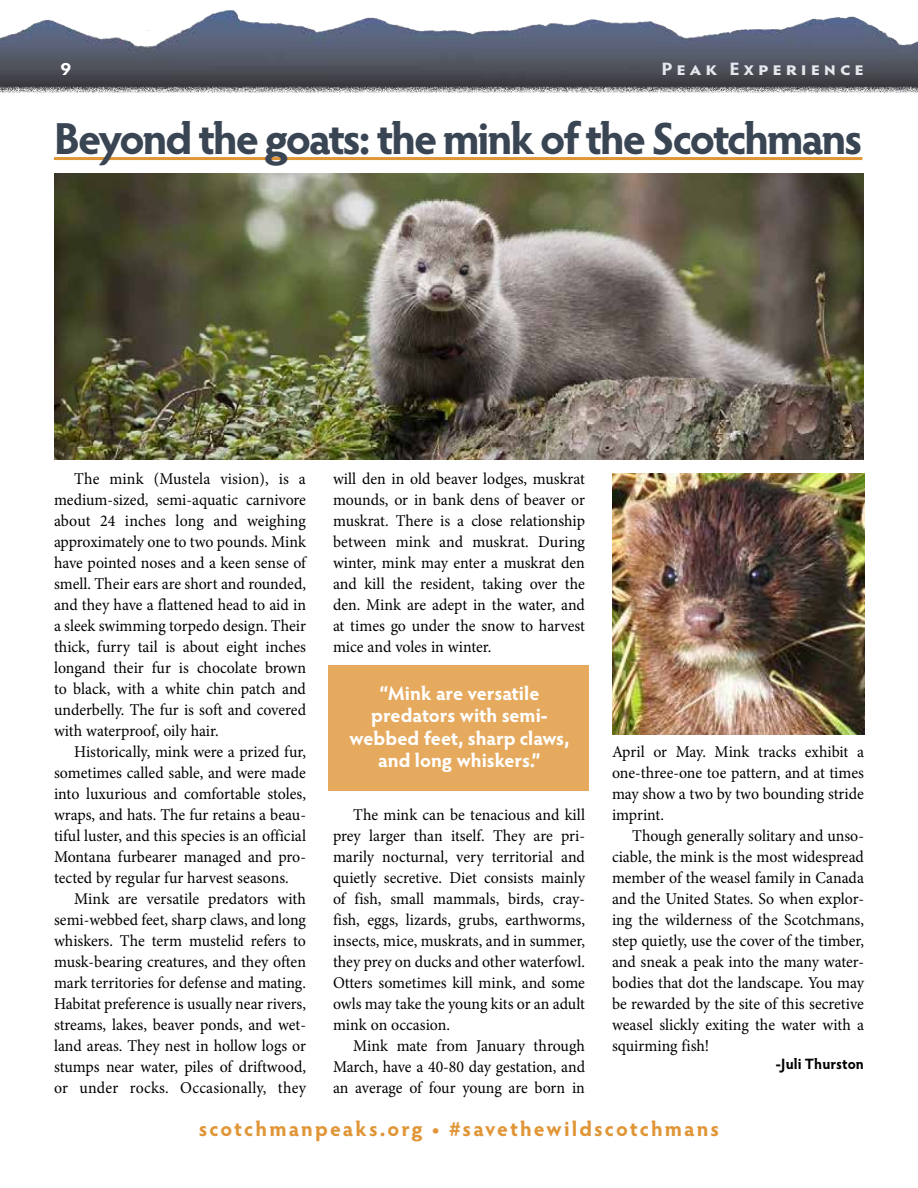
<style>
.page{position:relative;width:918px;height:1188px;background:#fff}
.page>*{position:absolute;margin:0;border:0;box-sizing:border-box;transform-origin:0 0}
.t1{font:700 45px "Hypatia Sans Pro";color:#3a4554}
.t2{font:700 21px "Hypatia Sans Pro";color:#e09537}
.t3{font:700 19.5px/22.5px "Hypatia Sans Pro";color:#fff;text-align:center}
.t4{font:700 18px "Hypatia Sans Pro";letter-spacing:.2em;color:#e4e7ec;scale:1.1 1}
.t5{font:700 18px "Hypatia Sans Pro";color:#fff;scale:1.1 1}
.t6{font:16.5px/21px "Minion Pro";color:#000;text-align:justify;scale:.96 1}
.t7{font:700 15px "Hypatia Sans Pro";color:#000;scale:.96 1}
</style>
<div class="page">
<img style="left:0;top:10px;width:918px;height:83px">
<hr style="left:54px;top:157px;width:808px;height:3px;background:#e09537">
<img style="left:613px;top:473px;width:252px;height:261px">
<img style="left:54px;top:174px;width:810px;height:286px">
<div style="left:328px;top:665px;width:262px;height:125px;background:#e6aa5f"></div>
<p class="t5" style="left:61px;top:56px;width:11px">9</p>
<p class="t4" style="left:661px;top:56px;width:186px">Peak Experience</p>
<h1 class="t1" style="left:54px;top:107px;width:810px">Beyond the goats: the mink of the Scotchmans</h1>
<p class="t6" style="left:54px;top:469px;width:264px;text-indent:20px">The mink (Mustela vision), is a medium-sized, semi-aquatic carnivore about 24 inches long and weighing approximately one to two pounds. Mink have pointed noses and a keen sense of smell. Their ears are short and rounded, and they have a flattened head to aid in a sleek swimming torpedo design. Their thick, furry tail is about eight inches longand their fur is chocolate brown to black, with a white chin patch and underbelly. The fur is soft and covered with waterproof, oily hair.</p>
<p class="t6" style="left:54px;top:742px;width:264px;text-indent:20px">Historically, mink were a prized fur, sometimes called sable, and were made into luxurious and comfortable stoles, wraps, and hats. The fur retains a beau&shy;tiful luster, and this species is an official Montana furbearer managed and pro&shy;tected by regular fur harvest seasons.</p>
<p class="t6" style="left:54px;top:889px;width:264px;text-indent:20px">Mink are versatile predators with semi-webbed feet, sharp claws, and long whiskers. The term mustelid refers to musk-bearing creatures, and they often mark territories for defense and mating.<br>Habitat preference is usually near rivers, streams, lakes, beaver ponds, and wet&shy;land areas. They nest in hollow logs or stumps near water, piles of driftwood, or under rocks. Occasionally, they</p>
<p class="t6" style="left:333px;top:469px;width:264px">will den in old beaver lodges, muskrat mounds, or in bank dens of beaver or muskrat. There is a close relationship between mink and muskrat. During winter, mink may enter a muskrat den and kill the resident, taking over the den. Mink are adept in the water, and at times go under the snow to harvest mice and voles in winter.</p>
<p class="t3" style="left:350px;top:681px;width:221px">“Mink are versatile predators with semi&shy;webbed feet, sharp claws, and long whiskers.”</p>
<p class="t6" style="left:333px;top:805px;width:264px;text-indent:20px">The mink can be tenacious and kill prey larger than itself. They are pri&shy;marily nocturnal, very territorial and quietly secretive. Diet consists mainly of fish, small mammals, birds, cray&shy;fish, eggs, lizards, grubs, earthworms, insects, mice, muskrats, and in summer, they prey on ducks and other waterfowl.<br>Otters sometimes kill mink, and some owls may take the young kits or an adult mink on occasion.</p>
<p class="t6" style="left:333px;top:1036px;width:264px;text-indent:20px">Mink mate from January through March, have a 40-80 day gestation, and an average of four young are born in</p>
<p class="t6" style="left:612px;top:742px;width:264px">April or May. Mink tracks exhibit a one-three-one toe pattern, and at times may show a two by two bounding stride imprint.</p>
<p class="t6" style="left:612px;top:826px;width:264px;text-indent:20px">Though generally solitary and unso&shy;ciable, the mink is the most widespread member of the weasel family in Canada and the United States. So when explor&shy;ing the wilderness of the Scotchmans, step quietly, use the cover of the timber, and sneak a peak into the many water&shy;bodies that dot the landscape. You may be rewarded by the site of this secretive weasel slickly exiting the water with a squirming fish!</p>
<p class="t7" style="left:776px;top:1053px;width:93px">-Juli Thurston</p>
<p class="t2" style="left:199px;top:1114px;width:522px">scotchmanpeaks.org • #savethewildscotchmans</p>
</div>
